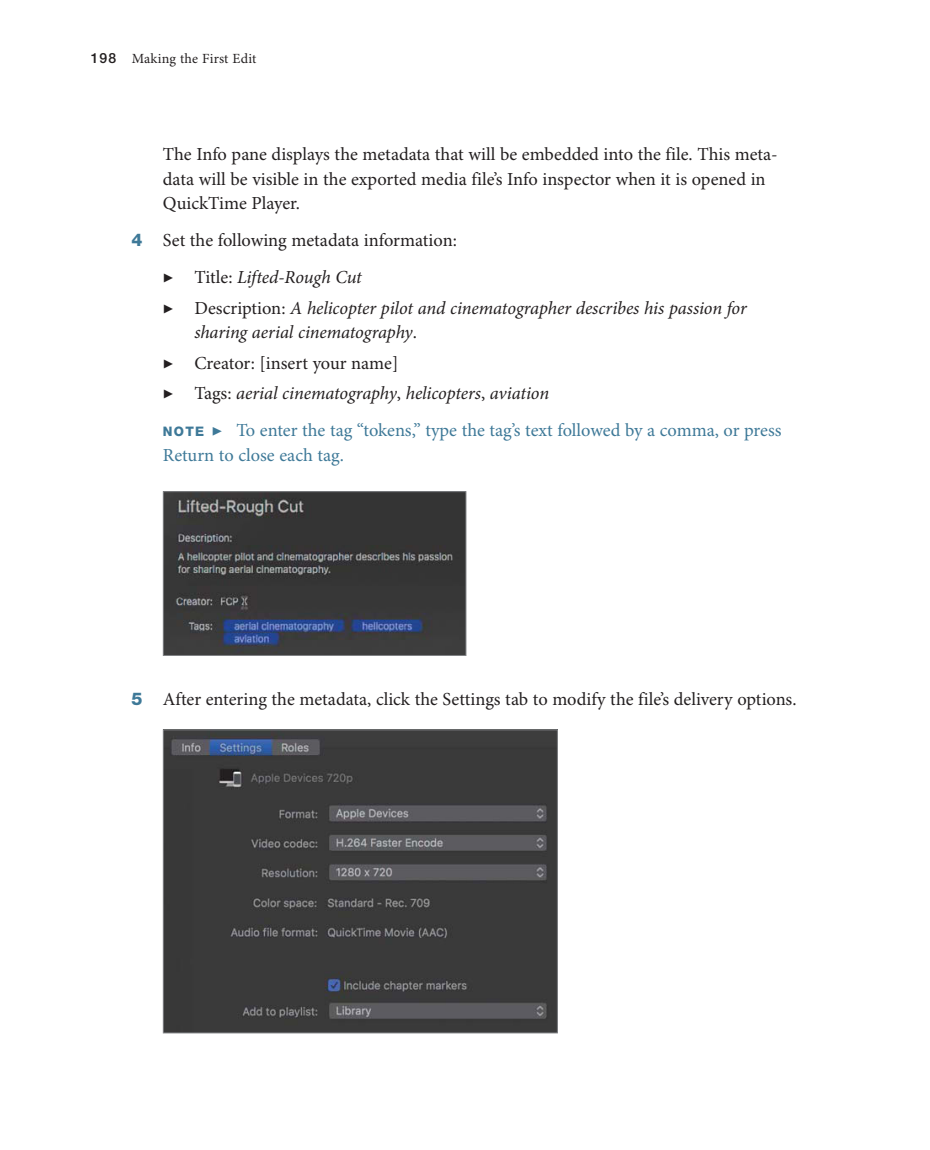
<style>
.page{position:relative;width:930px;height:1150px;background:#fff}
.page>*{position:absolute;margin:0;border:0;box-sizing:border-box;transform-origin:0 0}
.StepListSubtext{font:18.38px/24.5px "Minion Pro";color:#231f20}
.t1{font:italic 18.38px/24.5px "Minion Pro";letter-spacing:-.01em;color:#231f20}
.StepList{font:18.38px "Minion Pro";color:#231f20}
.NoteText{font:18.38px/24.5px "Minion Pro";letter-spacing:-.005em;color:#3e7998}
.t2{font:14px "Minion Pro";letter-spacing:.015em;color:#231f20}
.s1{font-family:"Helvetica Neue LT Std";font-weight:500}
.s2{font-family:"Helvetica Neue LT Std";font-weight:800;font-size:17.5px;color:#3e7998}
.s3{font-style:normal}
.s4{font-family:"Helvetica Neue LT Std";font-weight:800;font-size:13.12px}
</style>
<div class="page">
<img style="left:165px;top:493px;width:299px;height:161px">
<div style="left:163px;top:491px;width:303px;height:165px;border:1px solid #808285"></div>
<img style="left:165px;top:731px;width:390px;height:300px">
<div style="left:163px;top:729px;width:394px;height:304px;border:1px solid #808285"></div>
<p class="t2" style="left:91px;top:50px;width:167px"><span class="s1">198</span> Making the First Edit</p>
<p class="StepListSubtext" style="left:163px;top:143px;width:616px">The Info pane displays the metadata that will be embedded into the file. This meta&shy;data will be visible in the exported media file’s Info inspector when it is opened in<br>QuickTime Player.</p>
<p class="StepList" style="left:131px;top:229px;width:327px"><span class="s2">4</span> Set the following metadata information:</p>
<p class="t1" style="left:163px;top:265px;width:200px">▶ <span class="s3">Title:</span> Lifted-Rough Cut</p>
<p class="t1" style="left:194px;top:295px;width:553px;text-indent:-32px">▶ <span class="s3">Description:</span> A helicopter pilot and cinematographer describes his passion for sharing aerial cinematography<span class="s3">.</span></p>
<p class="StepListSubtext" style="left:163px;top:351px;width:237px">▶ Creator: [insert your name]</p>
<p class="t1" style="left:163px;top:381px;width:388px">▶ <span class="s3">Tags:</span> aerial cinematography<span class="s3">,</span> helicopters<span class="s3">,</span> aviation</p>
<p class="NoteText" style="left:163px;top:419px;width:620px"><span class="s4">NOTE</span> ▶ To enter the tag “tokens,” type the tag’s text followed by a comma, or press<br>Return to close each tag.</p>
<p class="StepList" style="left:131px;top:688px;width:666px"><span class="s2">5</span> After entering the metadata, click the Settings tab to modify the file’s delivery options.</p>
</div>
